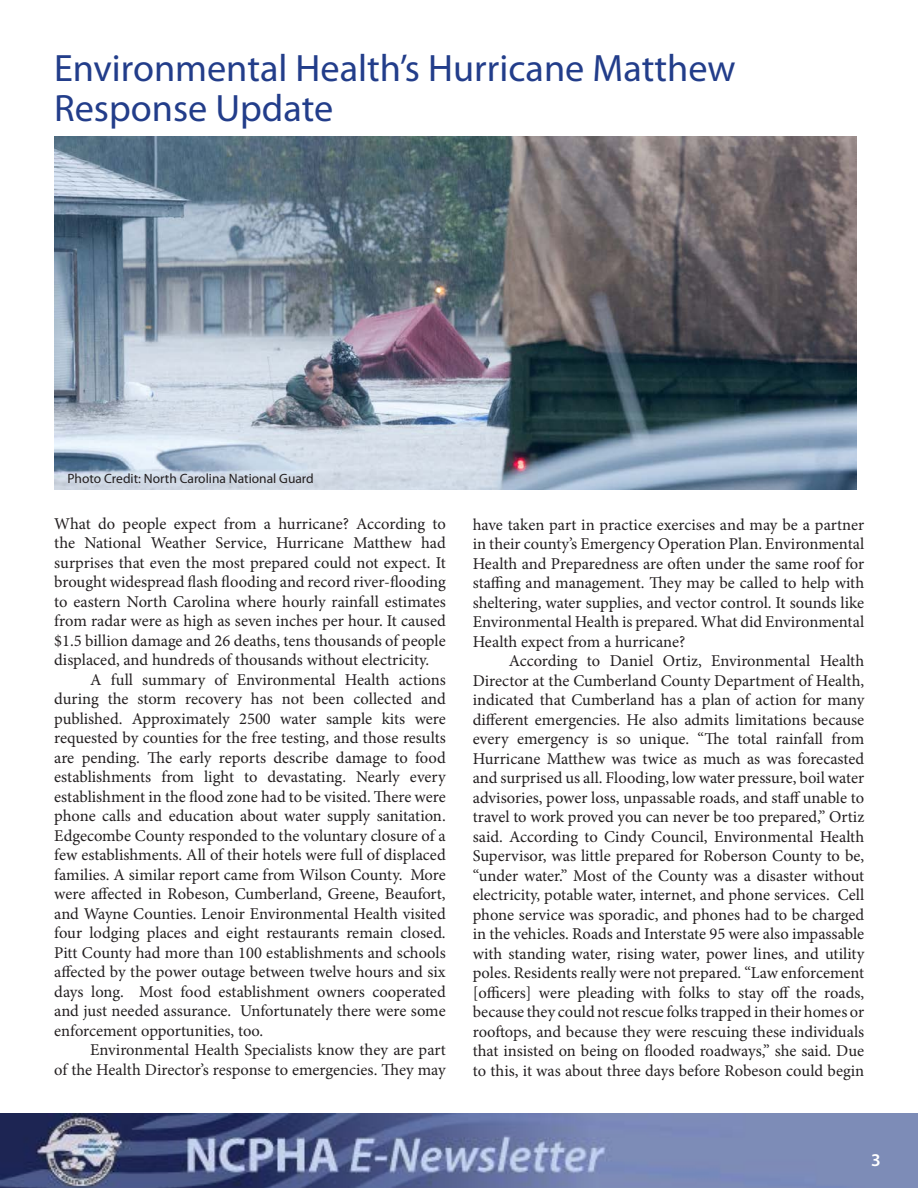
<style>
.page{position:relative;width:918px;height:1188px;background:#fff}
.page>*{position:absolute;margin:0;border:0;box-sizing:border-box;transform-origin:0 0}
.t1{font:38.25px/40.5px "Myriad Pro";color:#223d8a}
.t2{font:600 18px "Myriad Pro";color:#fff}
.body{font:16.5px/19.5px "Minion Pro";color:#231f20;text-align:justify}
.body-2{font:13.5px "Myriad Pro";color:#231f20}
</style>
<div class="page">
<img style="left:0;top:1113px;width:918px;height:75px">
<img style="left:54px;top:136px;width:803px;height:354px">
<p class="t1" style="left:54px;top:47px;width:683px">Environmental Health’s Hurricane Matthew<br>Response Update</p>
<p class="body-2" style="left:68px;top:470px;width:248px">Photo Credit: North Carolina National Guard</p>
<p class="body" style="left:54px;top:514px;width:393px">What do people expect from a hurricane? According to the National Weather Service, Hurricane Matthew had surprises that even the most prepared could not expect. It brought widespread flash flooding and record river-flooding to eastern North Carolina where hourly rainfall estimates from radar were as high as seven inches per hour. It caused $1.5 billion damage and 26 deaths, tens thousands of people displaced, and hundreds of thousands without electricity.</p>
<p class="body" style="left:54px;top:670px;width:393px;text-indent:36px">A full summary of Environmental Health actions during the storm recovery has not been collected and published. Approximately 2500 water sample kits were requested by counties for the free testing, and those results are pending. The early reports describe damage to food establishments from light to devastating. Nearly every establishment in the flood zone had to be visited. There were phone calls and education about water supply sanitation.<br>Edgecombe County responded to the voluntary closure of a few establishments. All of their hotels were full of displaced families. A similar report came from Wilson County. More were affected in Robeson, Cumberland, Greene, Beaufort, and Wayne Counties. Lenoir Environmental Health visited four lodging places and eight restaurants remain closed.<br>Pitt County had more than 100 establishments and schools affected by the power outage between twelve hours and six days long. Most food establishment owners cooperated and just needed assurance. Unfortunately there were some enforcement opportunities, too.</p>
<p class="body" style="left:54px;top:1040px;width:393px;text-align:right">Environmental Health Specialists know they are part<br>of the Health Director’s response to emergencies. They may</p>
<p class="body" style="left:473px;top:515px;width:393px">have taken part in practice exercises and may be a partner in their county’s Emergency Operation Plan. Environmental Health and Preparedness are often under the same roof for staffing and management. They may be called to help with sheltering, water supplies, and vector control. It sounds like Environmental Health is prepared. What did Environmental Health expect from a hurricane?</p>
<p class="body" style="left:473px;top:651px;width:393px;text-indent:36px">According to Daniel Ortiz, Environmental Health Director at the Cumberland County Department of Health, indicated that Cumberland has a plan of action for many different emergencies. He also admits limitations because every emergency is so unique. “The total rainfall from Hurricane Matthew was twice as much as was forecasted and surprised us all. Flooding, low water pressure, boil water advisories, power loss, unpassable roads, and staff unable to travel to work proved you can never be too prepared,” Ortiz said. According to Cindy Council, Environmental Health Supervisor, was little prepared for Roberson County to be, “under water.” Most of the County was a disaster without electricity, potable water, internet, and phone services. Cell phone service was sporadic, and phones had to be charged in the vehicles. Roads and Interstate 95 were also impassable with standing water, rising water, power lines, and utility poles. Residents really were not prepared. “Law enforcement [officers] were pleading with folks to stay off the roads, because they could not rescue folks trapped in their homes or rooftops, and because they were rescuing these individuals that insisted on being on flooded roadways,” she said. Due to this, it was about three days before Robeson could begin</p>
<p class="t2" style="left:871px;top:1148px;width:11px">3</p>
</div>
